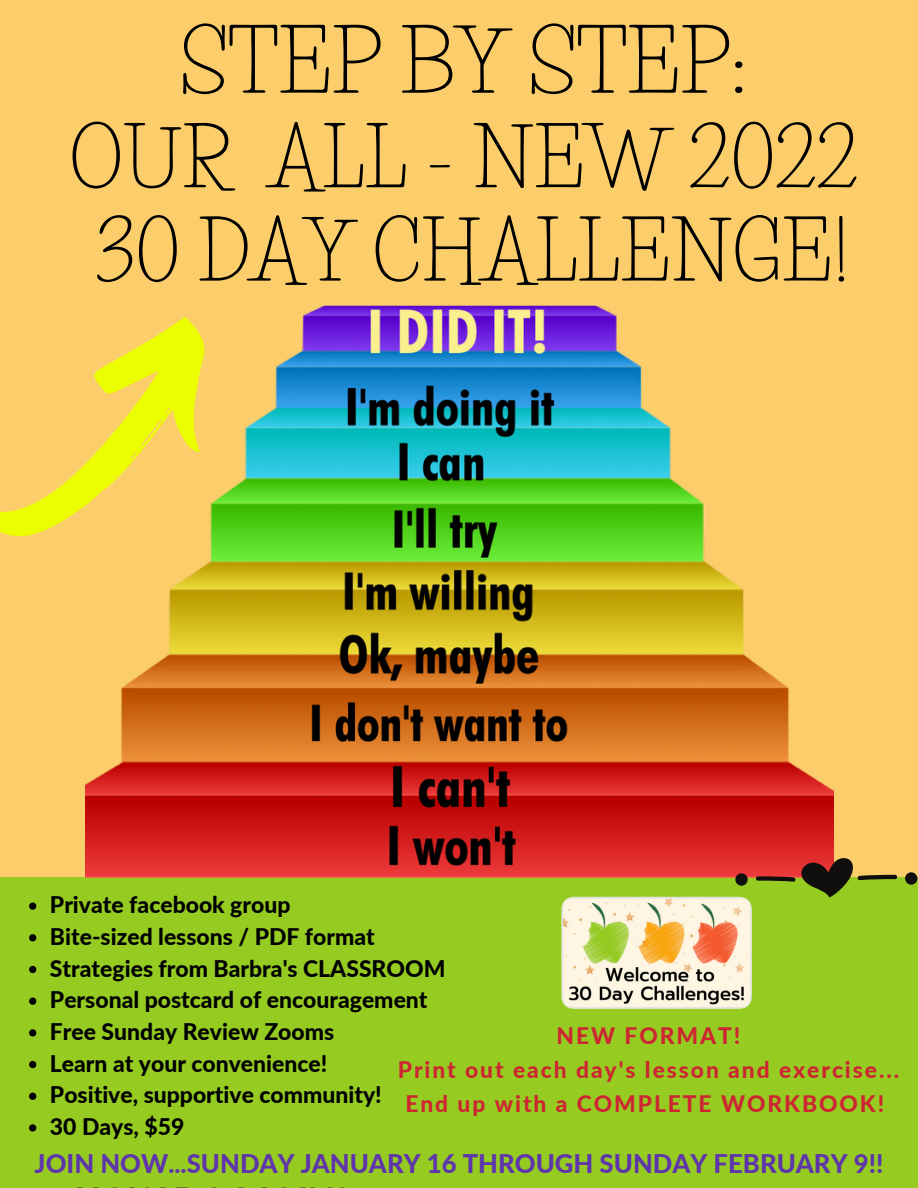
<style>
.page{position:relative;width:918px;height:1188px;background:#fbcd6b}
.page>*{position:absolute;margin:0;border:0;box-sizing:border-box;transform-origin:0 0}
.t1{font:82.8px "Life Savers";color:#000}
.t2{font:78.3px "Life Savers";color:#000}
.t3{font:800 25.8px "Lato";color:#5e35ab}
.t4{font:800 22.95px "Lato";color:#000}
.t5{font:800 22.8px/33.8px "Lato";letter-spacing:.085em;color:#cd2532;text-align:center}
</style>
<div class="page">
<div style="left:0;top:877px;width:918px;height:311px;background:#96cc21"></div>
<img style="left:85px;top:305px;width:748px;height:572px">
<svg style="left:755px;top:857px;width:143px;height:40px"></svg>
<svg style="left:735px;top:873px;width:13px;height:13px"></svg>
<div style="left:905px;top:872px;width:12px;height:13px;background:#100f0d;border-radius:50%"></div>
<svg style="left:0;top:305px;width:260px;height:289px"></svg>
<img style="left:561px;top:897px;width:191px;height:112px">
<svg style="left:29px;top:903px;width:7px;height:7px"></svg>
<svg style="left:29px;top:934px;width:7px;height:7px"></svg>
<svg style="left:29px;top:966px;width:7px;height:7px"></svg>
<svg style="left:29px;top:998px;width:7px;height:7px"></svg>
<svg style="left:29px;top:1029px;width:7px;height:8px"></svg>
<svg style="left:29px;top:1061px;width:7px;height:7px"></svg>
<svg style="left:29px;top:1093px;width:7px;height:7px"></svg>
<svg style="left:29px;top:1124px;width:7px;height:8px"></svg>
<p class="t1" style="left:179px;top:12px;width:570px">STEP BY STEP:</p>
<p class="t2" style="left:69px;top:111px;width:790px">OUR ALL - NEW 2022</p>
<p class="t2" style="left:96px;top:205px;width:756px">30 DAY CHALLENGE!</p>
<p class="t4" style="left:50px;top:891px;width:242px">Private facebook group</p>
<p class="t4" style="left:50px;top:922px;width:326px">Bite-sized lessons / PDF format</p>
<p class="t4" style="left:50px;top:954px;width:397px">Strategies from Barbra's CLASSROOM</p>
<p class="t4" style="left:50px;top:986px;width:379px">Personal postcard of encouragement</p>
<p class="t4" style="left:50px;top:1017px;width:286px">Free Sunday Review Zooms</p>
<p class="t4" style="left:50px;top:1049px;width:279px">Learn at your convenience!</p>
<p class="t4" style="left:50px;top:1081px;width:333px">Positive, supportive community!</p>
<p class="t4" style="left:50px;top:1113px;width:136px">30 Days, $59</p>
<p class="t5" style="left:557px;top:1019px;width:185px">NEW FORMAT!</p>
<p class="t5" style="left:398px;top:1053px;width:503px">Print out each day's lesson and exercise...<br>End up with a COMPLETE WORKBOOK!</p>
<p class="t3" style="left:35px;top:1147px;width:850px">JOIN NOW...SUNDAY JANUARY 16 THROUGH SUNDAY FEBRUARY 9!!</p>
</div>
